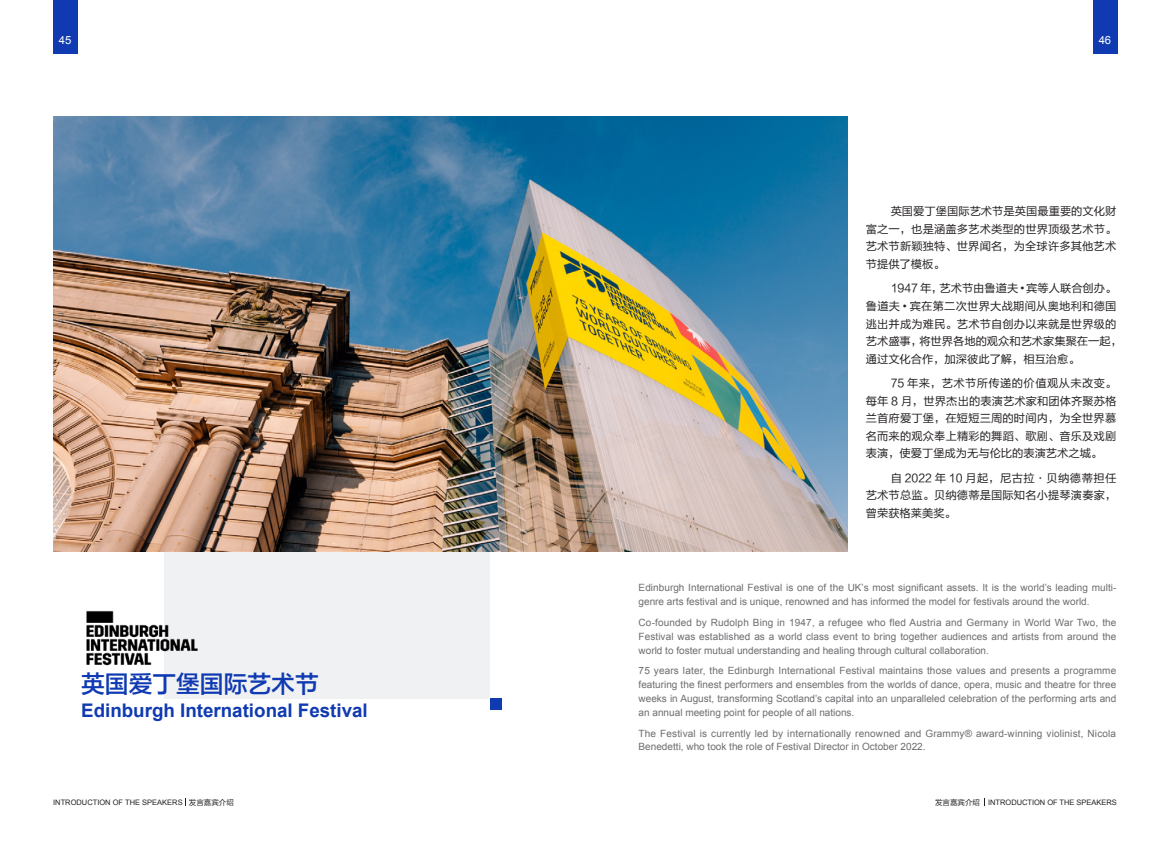
<style>
.page{position:relative;width:1170px;height:851px;background:#fff}
.page>*{position:absolute;margin:0;border:0;box-sizing:border-box;transform-origin:0 0}
.t1{font:23.75px "FZLTZHJW GB1 0";color:#103ab2}
.t2{font:700 18.75px "Arial";color:#103ab2}
.t3{font:11.25px/17.5px "FZLTHJW GB1 0";letter-spacing:.015em;color:#231f20;text-align:justify}
.t4{font:11.25px "Arial";color:#fff}
.t5{font:10px/13.8px "Arial";color:#6c6d70}
.t6{font:7.5px "Arial";color:#231f20}
.s1{font-family:"FZLTHJW GB1 0"}
.s2{font-family:"Arial"}
</style>
<div class="page">
<div style="left:164px;top:227px;width:326px;height:471px;background:#f0f1f2"></div>
<div style="left:490px;top:698px;width:11px;height:12px;background:#103ab2"></div>
<img style="left:53px;top:116px;width:794px;height:435px">
<img style="left:86px;top:610px;width:112px;height:56px">
<div style="left:53px;top:0;width:25px;height:53px;background:#103ab2"></div>
<div style="left:1092px;top:0;width:25px;height:53px;background:#103ab2"></div>
<p class="t4" style="left:59px;top:33px;width:14px">45</p>
<h1 class="t1" style="left:81px;top:671px;width:239px">英国爱丁堡国际艺术节</h1>
<h2 class="t2" style="left:81px;top:697px;width:288px">Edinburgh International Festival</h2>
<p class="t6" style="left:53px;top:797px;width:182px">INTRODUCTION OF THE SPEAKERS <span class="s1">发言嘉宾介绍</span></p>
<p class="t4" style="left:1098px;top:33px;width:14px">46</p>
<p class="t3" style="left:865px;top:203px;width:252px;text-indent:25px">英国爱丁堡国际艺术节是英国最重要的文化财富之一，也是涵盖多艺术类型的世界顶级艺术节。艺术节新颖独特、世界闻名，为全球许多其他艺术节提供了模板。</p>
<p class="t3" style="left:865px;top:280px;width:257px;text-align:left;text-indent:25px">1947 年，艺术节由鲁道夫 <span class="s2">•</span> 宾等人联合创办。鲁道夫 <span class="s2">•</span> 宾在第二次世界大战期间从奥地利和德国逃出并成为难民。艺术节自创办以来就是世界级的艺术盛事，将世界各地的观众和艺术家集聚在一起，通过文化合作，加深彼此了解，相互治愈。</p>
<p class="t3" style="left:865px;top:374px;width:252px;text-indent:25px">75 年来，艺术节所传递的价值观从未改变。每年 8 月，世界杰出的表演艺术家和团体齐聚苏格兰首府爱丁堡，在短短三周的时间内，为全世界慕名而来的观众奉上精彩的舞蹈、歌剧、音乐及戏剧表演，使爱丁堡成为无与伦比的表演艺术之城。</p>
<p class="t3" style="left:865px;top:469px;width:252px;text-indent:25px">自 2022 年 10 月起，尼古拉·贝纳德蒂担任艺术节总监。贝纳德蒂是国际知名小提琴演奏家，曾荣获格莱美奖。</p>
<p class="t5" style="left:638px;top:581px;width:479px">Edinburgh International Festival is one of the UK’s most significant assets. It is the world’s leading multi&shy;genre arts festival and is unique, renowned and has informed the model for festivals around the world.</p>
<p class="t5" style="left:638px;top:615px;width:479px;text-align:justify">Co-founded by Rudolph Bing in 1947, a refugee who fled Austria and Germany in World War Two, the Festival was established as a world class event to bring together audiences and artists from around the world to foster mutual understanding and healing through cultural collaboration.</p>
<p class="t5" style="left:638px;top:664px;width:479px;text-align:justify">75 years later, the Edinburgh International Festival maintains those values and presents a programme featuring the finest performers and ensembles from the worlds of dance, opera, music and theatre for three weeks in August, transforming Scotland’s capital into an unparalleled celebration of the performing arts and an annual meeting point for people of all nations.</p>
<p class="t5" style="left:638px;top:726px;width:479px">The Festival is currently led by internationally renowned and Grammy® award-winning violinist, Nicola<br>Benedetti, who took the role of Festival Director in October 2022.</p>
<p class="t6" style="left:935px;top:797px;width:183px"><span class="s1">发言嘉宾介绍</span> INTRODUCTION OF THE SPEAKERS</p>
</div>
